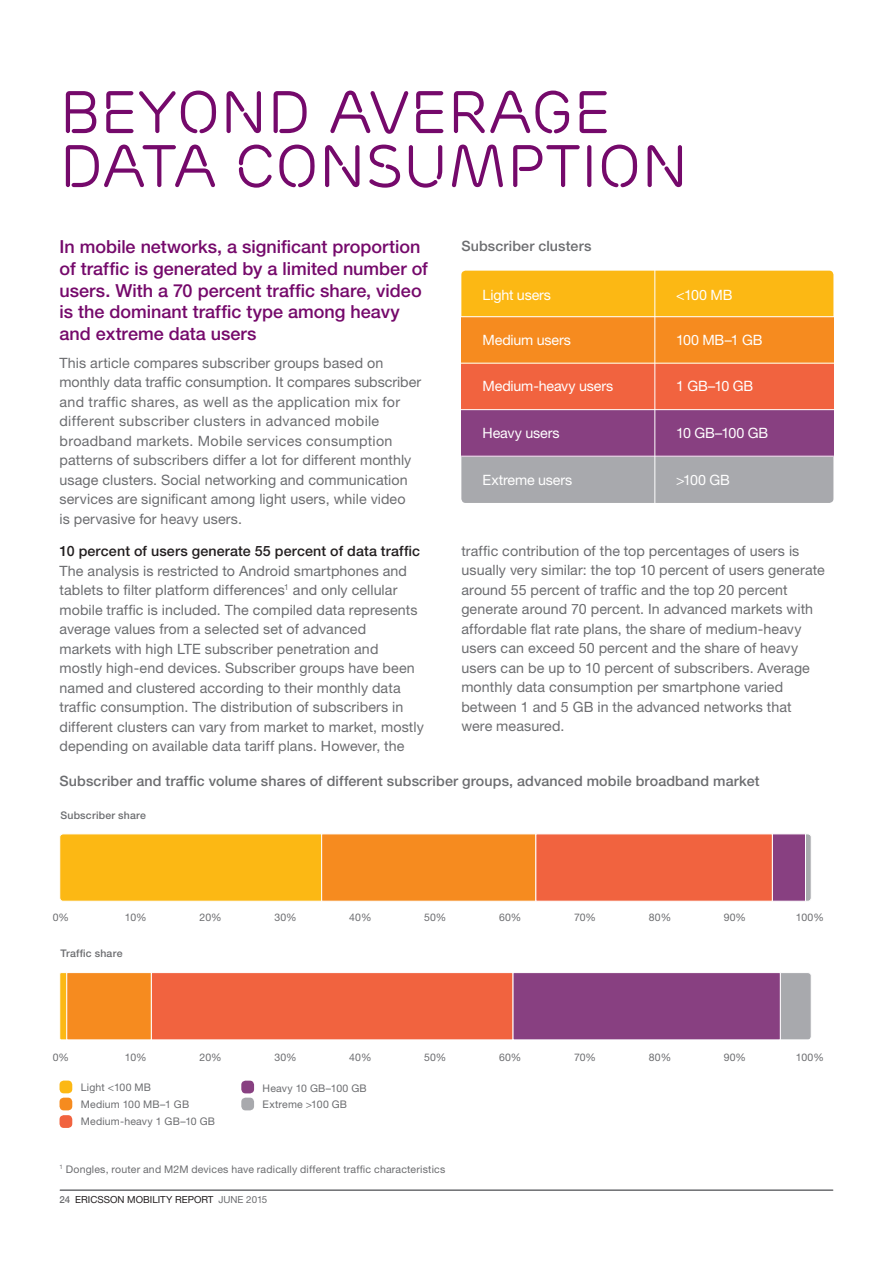
<style>
.page{position:relative;width:893px;height:1263px;background:#fff}
.page>*{position:absolute;margin:0;border:0;box-sizing:border-box;transform-origin:0 0}
.t1{font:60px/54px "Ericsson Capital";color:#75096b}
.t2{font:500 18px/21.6px "Ericsson Sans";color:#75096b}
.t3{font:14.25px/19.5px "Ericsson Sans";letter-spacing:.005em;color:#6c6d70}
.t4{font:500 14.25px "Ericsson Sans";letter-spacing:.01em;color:#6c6d70}
.t5{font:14.25px "Ericsson Sans";letter-spacing:-.01em;color:#fff}
.t6{font:500 14.25px "Ericsson Sans";letter-spacing:.01em;color:#231f20}
.t7{font:10.5px "Ericsson Sans";letter-spacing:.02em;color:#6c6d70}
.t8{font:500 10.5px "Ericsson Sans";letter-spacing:.025em;color:#6c6d70}
.t9{font:9.75px "Ericsson Sans";color:#231f20}
.s1{font-weight:500;color:#6c6d70}
.s2{color:#6c6d70}
</style>
<div class="page">
<hr style="left:60px;top:1189px;width:773px;height:2px;background:#6c6d70">
<svg style="left:790px;top:834px;width:21px;height:68px"></svg>
<div style="left:461px;top:271px;width:372px;height:45px;background:#fcb814"></div>
<div style="left:461px;top:457px;width:372px;height:46px;background:#a8a9ad"></div>
<div style="left:461px;top:410px;width:372px;height:47px;background:#884081"></div>
<div style="left:461px;top:363px;width:372px;height:47px;background:#f1633f"></div>
<div style="left:461px;top:317px;width:372px;height:46px;background:#f68b1f"></div>
<hr style="left:458px;top:363px;width:378px;height:1px;background:#fff">
<hr style="left:458px;top:409px;width:378px;height:1px;background:#fff">
<hr style="left:458px;top:456px;width:378px;height:1px;background:#fff">
<hr style="left:654px;top:269px;width:1px;height:235px;background:#fff">
<div style="left:241px;top:1081px;width:13px;height:12px;background:#884081;border-radius:4px"></div>
<div style="left:241px;top:1098px;width:13px;height:12px;background:#a8a9ad;border-radius:4px"></div>
<div style="left:60px;top:1098px;width:12px;height:12px;background:#f68b1f;border-radius:4px"></div>
<div style="left:60px;top:1115px;width:12px;height:13px;background:#f1633f;border-radius:4px"></div>
<div style="left:60px;top:1080px;width:12px;height:13px;background:#fcb814;border-radius:4px"></div>
<div style="left:781px;top:973px;width:30px;height:67px;background:#a8a9ad"></div>
<svg style="left:59px;top:972px;width:7px;height:68px"></svg>
<div style="left:66px;top:972px;width:86px;height:68px;background:#f68b1f;border:1px solid #fff"></div>
<div style="left:151px;top:972px;width:362px;height:68px;background:#f1633f;border:1px solid #fff"></div>
<div style="left:513px;top:972px;width:268px;height:68px;background:#884081;border:1px solid #fff"></div>
<div style="left:772px;top:833px;width:34px;height:68px;background:#884081;border:1px solid #fff"></div>
<div style="left:59px;top:834px;width:264px;height:68px;background:#fcb814"></div>
<div style="left:321px;top:833px;width:215px;height:68px;background:#f68b1f;border:1px solid #fff"></div>
<div style="left:535px;top:833px;width:238px;height:68px;background:#f1633f;border:1px solid #fff"></div>
<h1 class="t1" style="left:60px;top:86px;width:630px">BEYOND AVERAGE<br>DATA CONSUMPTION</h1>
<p class="t2" style="left:60px;top:236px;width:370px">In mobile networks, a significant proportion of traffic is generated by a limited number of users. With a 70 percent traffic share, video is the dominant traffic type among heavy and extreme data users</p>
<p class="t3" style="left:60px;top:353px;width:363px">This article compares subscriber groups based on monthly data traffic consumption. It compares subscriber and traffic shares, as well as the application mix for different subscriber clusters in advanced mobile broadband markets. Mobile services consumption patterns of subscribers differ a lot for different monthly usage clusters. Social networking and communication services are significant among light users, while video<br>is pervasive for heavy users.</p>
<p class="t6" style="left:60px;top:543px;width:362px">10 percent of users generate 55 percent of data traffic</p>
<p class="t3" style="left:60px;top:561px;width:366px">The analysis is restricted to Android smartphones and tablets to filter platform differences<sup>1</sup> and only cellular mobile traffic is included. The compiled data represents average values from a selected set of advanced<br>markets with high LTE subscriber penetration and mostly high-end devices. Subscriber groups have been named and clustered according to their monthly data traffic consumption. The distribution of subscribers in different clusters can vary from market to market, mostly depending on available data tariff plans. However, the</p>
<p class="t4" style="left:461px;top:238px;width:132px">Subscriber clusters</p>
<p class="t5" style="left:483px;top:287px;width:70px">Light users</p>
<p class="t5" style="left:483px;top:332px;width:90px">Medium users</p>
<p class="t5" style="left:483px;top:379px;width:132px">Medium-heavy users</p>
<p class="t5" style="left:483px;top:425px;width:78px">Heavy users</p>
<p class="t5" style="left:483px;top:472px;width:91px">Extreme users</p>
<p class="t5" style="left:676px;top:287px;width:58px">&lt;100 MB</p>
<p class="t5" style="left:676px;top:332px;width:88px">100 MB–1 GB</p>
<p class="t5" style="left:676px;top:378px;width:79px">1 GB–10 GB</p>
<p class="t5" style="left:676px;top:425px;width:94px">10 GB–100 GB</p>
<p class="t5" style="left:676px;top:472px;width:55px">&gt;100 GB</p>
<p class="t3" style="left:461px;top:541px;width:365px">traffic contribution of the top percentages of users is usually very similar: the top 10 percent of users generate around 55 percent of traffic and the top 20 percent generate around 70 percent. In advanced markets with affordable flat rate plans, the share of medium-heavy users can exceed 50 percent and the share of heavy users can be up to 10 percent of subscribers. Average monthly data consumption per smartphone varied between 1 and 5 GB in the advanced networks that were measured.</p>
<p class="t4" style="left:60px;top:773px;width:701px">Subscriber and traffic volume shares of different subscriber groups, advanced mobile broadband market</p>
<p class="t8" style="left:60px;top:810px;width:87px">Subscriber share</p>
<p class="t7" style="left:53px;top:911px;width:18px">0%</p>
<p class="t7" style="left:125px;top:911px;width:23px">10%</p>
<p class="t7" style="left:200px;top:911px;width:24px">20%</p>
<p class="t7" style="left:274px;top:911px;width:24px">30%</p>
<p class="t7" style="left:349px;top:911px;width:24px">40%</p>
<p class="t8" style="left:60px;top:947px;width:64px">Traffic share</p>
<p class="t7" style="left:53px;top:1051px;width:18px">0%</p>
<p class="t7" style="left:125px;top:1051px;width:23px">10%</p>
<p class="t7" style="left:200px;top:1051px;width:24px">20%</p>
<p class="t7" style="left:274px;top:1051px;width:24px">30%</p>
<p class="t7" style="left:349px;top:1051px;width:24px">40%</p>
<p class="t7" style="left:81px;top:1081px;width:72px">Light &lt;100 MB</p>
<p class="t7" style="left:263px;top:1082px;width:106px">Heavy 10 GB–100 GB</p>
<p class="t7" style="left:81px;top:1098px;width:110px">Medium 100 MB–1 GB</p>
<p class="t7" style="left:263px;top:1098px;width:86px">Extreme &gt;100 GB</p>
<p class="t7" style="left:81px;top:1115px;width:136px">Medium-heavy 1 GB–10 GB</p>
<p class="t7" style="left:424px;top:911px;width:24px">50%</p>
<p class="t7" style="left:424px;top:1051px;width:24px">50%</p>
<p class="t7" style="left:60px;top:1163px;width:387px"><sup>1</sup> Dongles, router and M2M devices have radically different traffic characteristics</p>
<p class="t9" style="left:60px;top:1194px;width:209px"><span class="s1">24</span> ERICSSON MOBILITY REPORT <span class="s2">JUNE 2015</span></p>
<p class="t7" style="left:499px;top:911px;width:24px">60%</p>
<p class="t7" style="left:499px;top:1051px;width:24px">60%</p>
<p class="t7" style="left:574px;top:911px;width:24px">70%</p>
<p class="t7" style="left:574px;top:1051px;width:24px">70%</p>
<p class="t7" style="left:649px;top:911px;width:24px">80%</p>
<p class="t7" style="left:649px;top:1051px;width:24px">80%</p>
<p class="t7" style="left:724px;top:911px;width:24px">90%</p>
<p class="t7" style="left:796px;top:911px;width:29px">100%</p>
<p class="t7" style="left:724px;top:1051px;width:24px">90%</p>
<p class="t7" style="left:796px;top:1051px;width:29px">100%</p>
</div>
